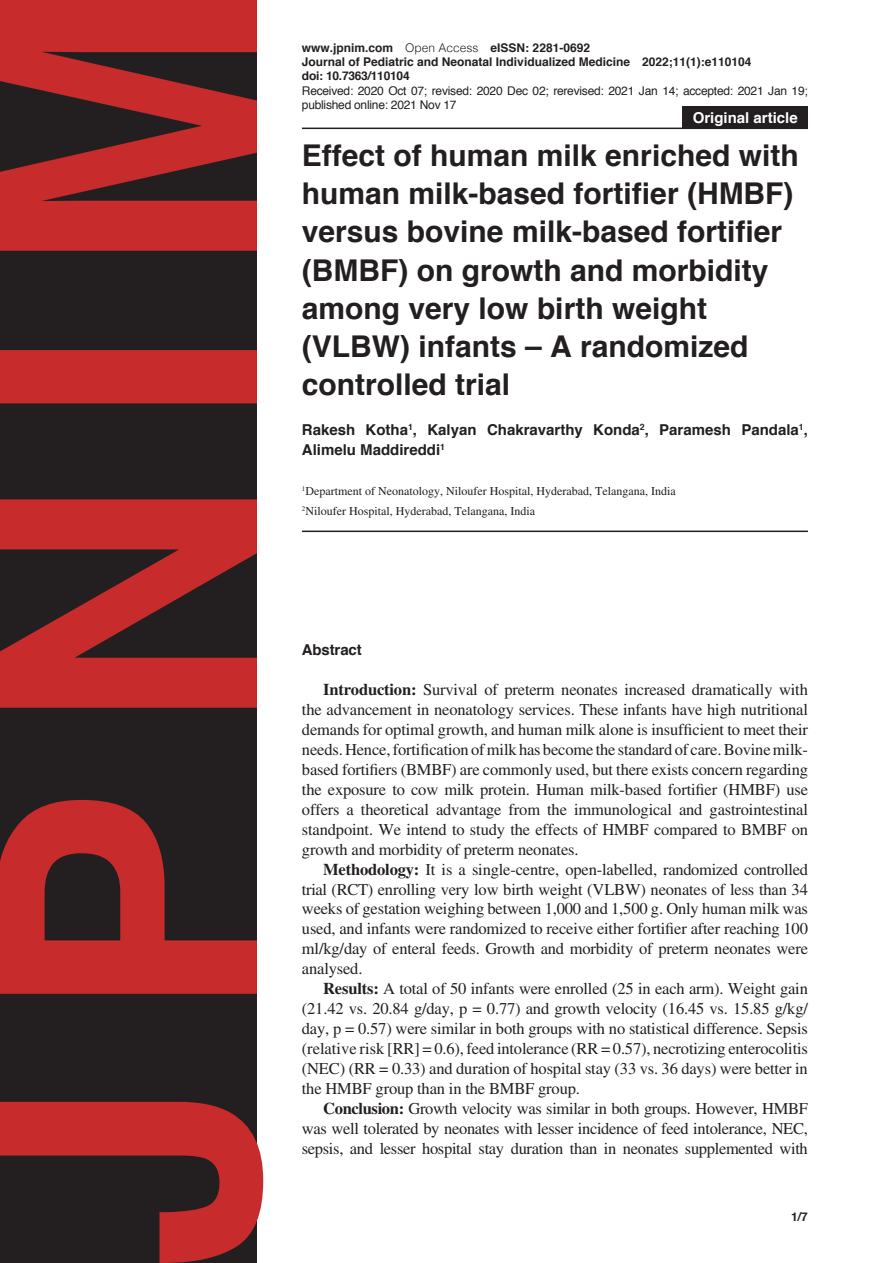
<style>
.page{position:relative;width:893px;height:1263px;background:#fff}
.page>*{position:absolute;margin:0;border:0;box-sizing:border-box;transform-origin:0 0}
.Heading1{font:700 30px/38.2px "Helvetica";color:#231f20}
.Body1{font:16.5px/20px "Times LT Std";letter-spacing:-.01em;color:#231f20;text-align:justify}
.Heading2-AUT{font:700 15px/20px "Helvetica";color:#231f20}
.Article_Description{font:700 15px "Helvetica";color:#fff}
.Heading2{font:700 15px "Helvetica";letter-spacing:-.01em;color:#231f20}
.Body3-AFFILIATIONS{font:12px "Times LT Std";color:#231f20}
.Footer_Right{font:700 12px "Helvetica";color:#231f20}
.Footer_Right-2{font:12px/14.4px "Helvetica";letter-spacing:-.02em;color:#231f20}
.Footer_Right-3{font:700 12px "Helvetica";letter-spacing:-.02em;color:#231f20}
.Page_Right{font:700 12px "Helvetica";color:#231f20}
.s1{font-weight:300}
.s2{font-weight:700}
</style>
<div class="page">
<svg style="left:0;top:0;width:263px;height:1263px;background:#6e2929"></svg>
<hr style="left:302px;top:128px;width:506px;height:1px;background:#231f20">
<hr style="left:302px;top:531px;width:506px;height:1px;background:#231f20">
<div style="left:682px;top:106px;width:126px;height:22px;background:#231f20"></div>
<p class="Footer_Right" style="left:302px;top:38px;width:290px">www.jpnim.com <span class="s1">Open Access</span> eISSN: 2281-0692</p>
<p class="Footer_Right" style="left:302px;top:52px;width:451px">Journal of Pediatric and Neonatal Individualized Medicine 2022;11(1):e110104</p>
<p class="Footer_Right-3" style="left:302px;top:66px;width:109px">doi: 10.7363/110104</p>
<p class="Footer_Right-2" style="left:302px;top:84px;width:507px">Received: 2020 Oct 07; revised: 2020 Dec 02; rerevised: 2021 Jan 14; accepted: 2021 Jan 19; published online: 2021 Nov 17</p>
<p class="Heading1" style="left:302px;top:136px;width:498px">Effect of human milk enriched with human milk-based fortifier (HMBF) versus bovine milk-based fortifier (BMBF) on growth and morbidity among very low birth weight (VLBW) infants – A randomized controlled trial</p>
<p class="Heading2-AUT" style="left:302px;top:420px;width:507px">Rakesh Kotha<sup>1</sup>, Kalyan Chakravarthy Konda<sup>2</sup>, Paramesh Pandala<sup>1</sup>,<br>Alimelu Maddireddi<sup>1</sup></p>
<p class="Body3-AFFILIATIONS" style="left:302px;top:484px;width:375px"><sup>1</sup>Department of Neonatology, Niloufer Hospital, Hyderabad, Telangana, India</p>
<p class="Body3-AFFILIATIONS" style="left:302px;top:504px;width:235px"><sup>2</sup>Niloufer Hospital, Hyderabad, Telangana, India</p>
<p class="Article_Description" style="left:693px;top:106px;width:107px">Original article</p>
<p class="Heading2" style="left:302px;top:638px;width:61px">Abstract</p>
<p class="Body1" style="left:302px;top:679px;width:508px;text-indent:21px"><span class="s2">Introduction:</span> Survival of preterm neonates increased dramatically with the advancement in neonatology services. These infants have high nutritional demands for optimal growth, and human milk alone is insufficient to meet their needs. Hence, fortification of milk has become the standard of care. Bovine milk&shy;based fortifiers (BMBF) are commonly used, but there exists concern regarding the exposure to cow milk protein. Human milk-based fortifier (HMBF) use offers a theoretical advantage from the immunological and gastrointestinal standpoint. We intend to study the effects of HMBF compared to BMBF on growth and morbidity of preterm neonates.</p>
<p class="Body1" style="left:302px;top:859px;width:508px;text-indent:21px"><span class="s2">Methodology:</span> It is a single-centre, open-labelled, randomized controlled trial (RCT) enrolling very low birth weight (VLBW) neonates of less than 34 weeks of gestation weighing between 1,000 and 1,500 g. Only human milk was used, and infants were randomized to receive either fortifier after reaching 100 ml/kg/day of enteral feeds. Growth and morbidity of preterm neonates were analysed.</p>
<p class="Body1" style="left:302px;top:979px;width:508px;text-indent:21px"><span class="s2">Results:</span> A total of 50 infants were enrolled (25 in each arm). Weight gain (21.42 vs. 20.84 g/day, p = 0.77) and growth velocity (16.45 vs. 15.85 g/kg/ day, p = 0.57) were similar in both groups with no statistical difference. Sepsis (relative risk [RR] = 0.6), feed intolerance (RR = 0.57), necrotizing enterocolitis (NEC) (RR = 0.33) and duration of hospital stay (33 vs. 36 days) were better in the HMBF group than in the BMBF group.</p>
<p class="Body1" style="left:302px;top:1098px;width:507px;text-indent:21px"><span class="s2">Conclusion:</span> Growth velocity was similar in both groups. However, HMBF was well tolerated by neonates with lesser incidence of feed intolerance, NEC, sepsis, and lesser hospital stay duration than in neonates supplemented with</p>
<p class="Page_Right" style="left:791px;top:1207px;width:18px">1/7</p>
</div>
